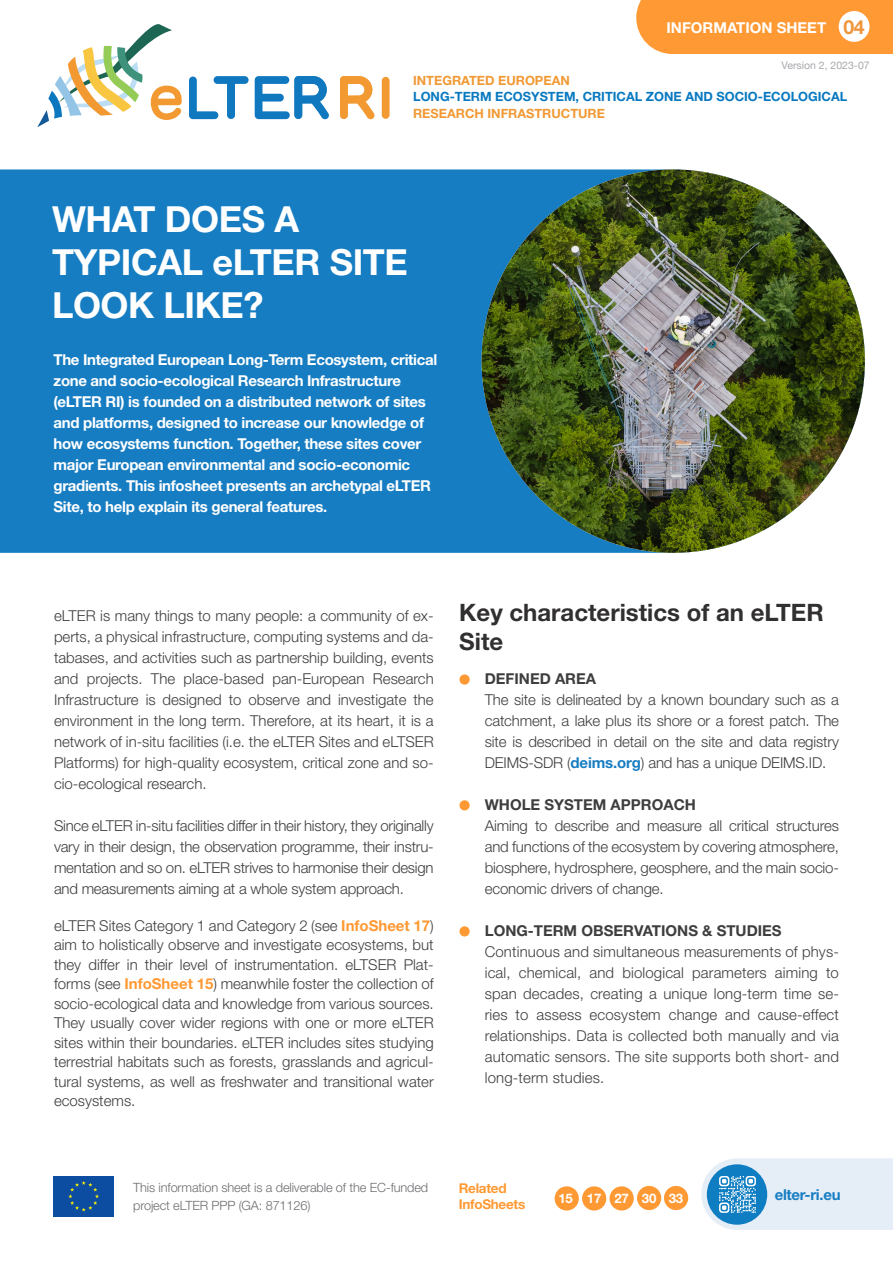
<style>
.page{position:relative;width:893px;height:1263px;background:#fff}
.page>*{position:absolute;margin:0;border:0;box-sizing:border-box;transform-origin:0 0}
.Infosheet_title{font:700 36px/43.2px "Helvetica Neue";letter-spacing:-.01em;color:#fff}
.t1{font:700 24px/28.5px "Helvetica Neue";color:#312f30}
.t2{font:700 19.5px "Helvetica Neue";color:#ef963d}
.body{font:300 15px/21px "Helvetica Neue";letter-spacing:-.01em;color:#3e3e3f;text-align:justify}
.t3{font:700 15px/21px "Helvetica Neue";letter-spacing:-.02em;color:#fff}
.body-2{font:700 15px "Helvetica Neue";color:#3e3e3f}
.t4{font:700 15px "Helvetica Neue";color:#fff}
.Glossy_-_Web_address{font:700 15px "Helvetica Neue";letter-spacing:-.02em;color:#177dc2}
.Glossy_-_Web_address-2{font:700 13.5px/16.2px "Helvetica Neue";letter-spacing:-.02em;color:#f93}
.Glossy_-_Web_address-3{font:700 13.2px "Helvetica Neue";letter-spacing:-.02em;color:#fff}
.t5{font:300 12.75px/18px "Helvetica Neue";letter-spacing:-.01em;color:#6c6d70}
.t6{font:700 12.75px "Helvetica Neue";color:#0879c0}
.t7{font:700 12.75px "Helvetica Neue";color:#f19934}
.t8{font:10.5px "Helvetica Neue";color:#a8a9ad}
.s1{font-weight:700;color:#f93}
.s2{font-weight:700;color:#177dc2}
</style>
<div class="page">
<svg style="left:0;top:169px;width:865px;height:384px;background:#2886c6"></svg>
<div style="left:636px;top:0;width:257px;height:54px;background:#f93"></div>
<img style="left:482px;top:169px;width:383px;height:384px;border-radius:192px">
<div style="left:839px;top:11px;width:30px;height:31px;background:#fff;border-radius:50%"></div>
<svg style="left:37px;top:24px;width:145px;height:103px"></svg>
<svg style="left:189px;top:76px;width:60px;height:43px"></svg>
<svg style="left:255px;top:76px;width:74px;height:43px"></svg>
<div style="left:382px;top:77px;width:8px;height:42px;background:#f29932;border-radius:4px"></div>
<svg style="left:340px;top:76px;width:35px;height:43px"></svg>
<div style="left:53px;top:1176px;width:61px;height:41px;background:#0d4da1"></div>
<svg style="left:68px;top:1181px;width:31px;height:30px"></svg>
<div style="left:555px;top:1186px;width:24px;height:24px;background:#f93;border-radius:50%"></div>
<div style="left:582px;top:1186px;width:24px;height:24px;background:#f93;border-radius:50%"></div>
<div style="left:610px;top:1186px;width:24px;height:24px;background:#f93;border-radius:50%"></div>
<div style="left:637px;top:1186px;width:24px;height:24px;background:#f93;border-radius:50%"></div>
<div style="left:664px;top:1186px;width:24px;height:24px;background:#f93;border-radius:50%"></div>
<div style="left:459px;top:674px;width:11px;height:11px;background:#f93;border-radius:50%"></div>
<div style="left:459px;top:800px;width:11px;height:10px;background:#f93;border-radius:50%"></div>
<div style="left:459px;top:926px;width:11px;height:10px;background:#f93;border-radius:50%"></div>
<svg style="left:701px;top:1158px;width:192px;height:72px;background:#c6ddef"></svg>
<p class="t4" style="left:666px;top:18px;width:161px">INFORMATION SHEET</p>
<p class="t2" style="left:843px;top:15px;width:23px">04</p>
<p class="t8" style="left:782px;top:58px;width:90px">Version 2, 2023-07</p>
<p class="t7" style="left:413px;top:72px;width:158px">INTEGRATED EUROPEAN</p>
<p class="t6" style="left:413px;top:89px;width:436px">LONG-TERM ECOSYSTEM, CRITICAL ZONE AND SOCIO-ECOLOGICAL</p>
<p class="t7" style="left:413px;top:105px;width:193px">RESEARCH INFRASTRUCTURE</p>
<p class="Infosheet_title" style="left:52px;top:197px;width:357px">WHAT DOES A<br>TYPICAL eLTER SITE<br>LOOK LIKE?</p>
<p class="t3" style="left:54px;top:348px;width:385px">The Integrated European Long-Term Ecosystem, critical zone and socio-ecological Research Infrastructure (eLTER RI) is founded on a distributed network of sites and platforms, designed to increase our knowledge of how ecosystems function. Together, these sites cover major European environmental and socio-economic gradients. This infosheet presents an archetypal eLTER Site, to help explain its general features.</p>
<p class="body" style="left:54px;top:605px;width:381px">eLTER is many things to many people: a community of ex&shy;perts, a physical infrastructure, computing systems and da&shy;tabases, and activities such as partnership building, events and projects. The place-based pan-European Research Infrastructure is designed to observe and investigate the environment in the long term. Therefore, at its heart, it is a network of in-situ facilities (i.e. the eLTER Sites and eLTSER Platforms) for high-quality ecosystem, critical zone and so&shy;cio-ecological research.</p>
<p class="body" style="left:54px;top:815px;width:381px">Since eLTER in-situ facilities differ in their history, they originally vary in their design, the observation programme, their instru&shy;mentation and so on. eLTER strives to harmonise their design and measurements aiming at a whole system approach.</p>
<p class="body" style="left:54px;top:915px;width:381px;line-height:19.5px">eLTER Sites Category 1 and Category 2 (see <span class="s1">InfoSheet 17</span>) aim to holistically observe and investigate ecosystems, but they differ in their level of instrumentation. eLTSER Plat&shy;forms (see <span class="s1">InfoSheet 15</span>) meanwhile foster the collection of socio-ecological data and knowledge from various sources.<br>They usually cover wider regions with one or more eLTER sites within their boundaries. eLTER includes sites studying terrestrial habitats such as forests, grasslands and agricul&shy;tural systems, as well as freshwater and transitional water ecosystems.</p>
<p class="t1" style="left:459px;top:598px;width:366px">Key characteristics of an eLTER<br>Site</p>
<p class="body-2" style="left:485px;top:669px;width:113px">DEFINED AREA</p>
<p class="body" style="left:485px;top:689px;width:356px">The site is delineated by a known boundary such as a catchment, a lake plus its shore or a forest patch. The site is described in detail on the site and data registry DEIMS-SDR (<span class="s2">deims.org</span>) and has a unique DEIMS.ID.</p>
<p class="body-2" style="left:485px;top:795px;width:213px">WHOLE SYSTEM APPROACH</p>
<p class="body" style="left:485px;top:815px;width:356px">Aiming to describe and measure all critical structures and functions of the ecosystem by covering atmosphere, biosphere, hydrosphere, geosphere, and the main socio&shy;economic drivers of change.</p>
<p class="body-2" style="left:485px;top:921px;width:298px">LONG-TERM OBSERVATIONS &amp; STUDIES</p>
<p class="body" style="left:485px;top:941px;width:356px">Continuous and simultaneous measurements of phys&shy;ical, chemical, and biological parameters aiming to span decades, creating a unique long-term time se&shy;ries to assess ecosystem change and cause-effect relationships. Data is collected both manually and via automatic sensors. The site supports both short- and long-term studies.</p>
<p class="t5" style="left:133px;top:1178px;width:297px">This information sheet is a deliverable of the EC-funded project eLTER PPP (GA: 871126)</p>
<p class="Glossy_-_Web_address-2" style="left:459px;top:1180px;width:68px">Related<br>InfoSheets</p>
<p class="Glossy_-_Web_address-3" style="left:559px;top:1190px;width:16px">15</p>
<p class="Glossy_-_Web_address-3" style="left:587px;top:1190px;width:16px">17</p>
<p class="Glossy_-_Web_address-3" style="left:614px;top:1190px;width:16px">27</p>
<p class="Glossy_-_Web_address-3" style="left:642px;top:1190px;width:16px">30</p>
<p class="Glossy_-_Web_address-3" style="left:669px;top:1190px;width:16px">33</p>
<p class="Glossy_-_Web_address" style="left:775px;top:1186px;width:67px">elter-ri.eu</p>
</div>
